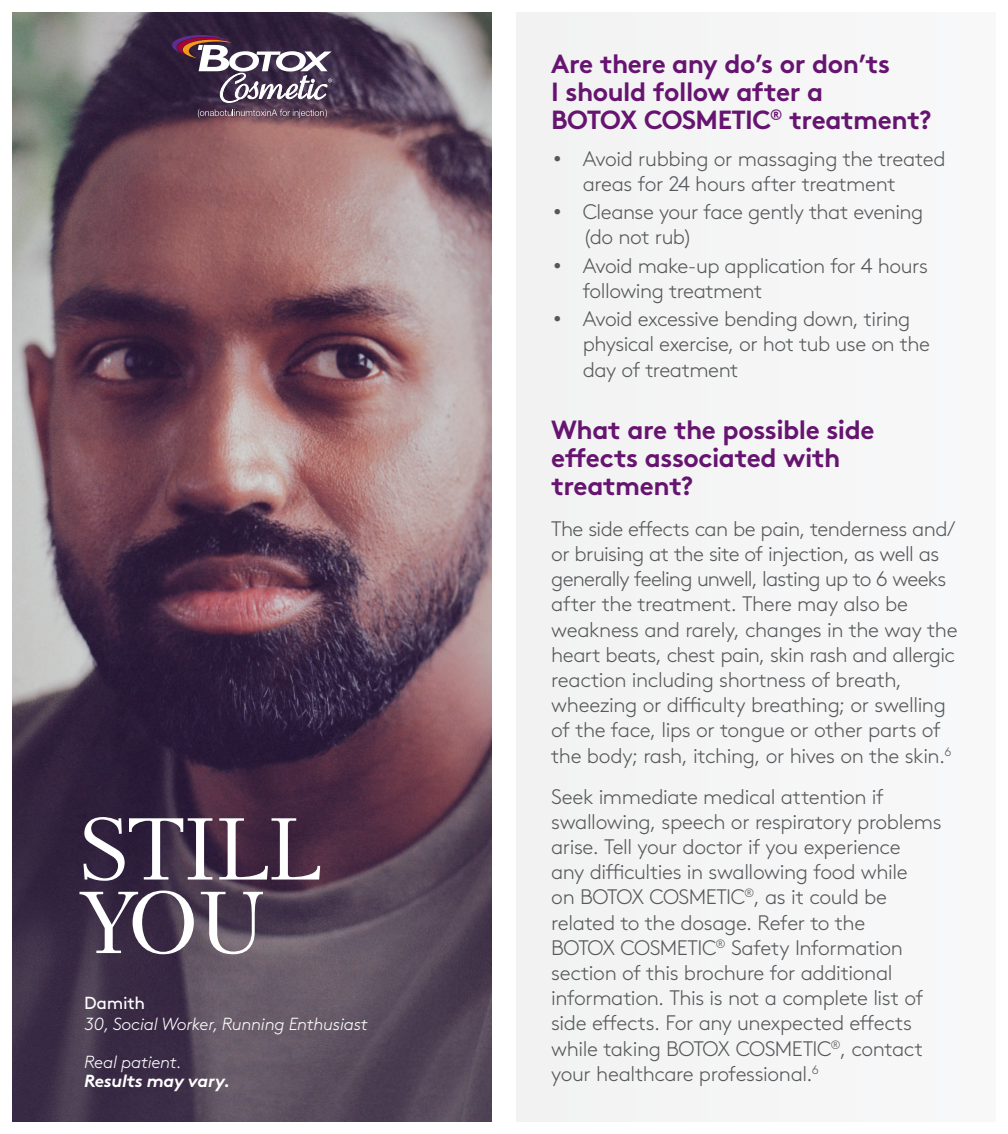
<style>
.page{position:relative;width:1008px;height:1134px;background:#fff}
.page>*{position:absolute;margin:0;border:0;box-sizing:border-box;transform-origin:0 0}
.t1{font:87.5px/73.5px "Petersburg";letter-spacing:-.04em;color:#fff}
.t2{font:700 26.25px/28px "Brown Std";letter-spacing:-.02em;color:#661470}
.t3{font:300 21px/25.2px "Brown Std";letter-spacing:-.025em;color:#57585a}
.t4{font:italic 300 17.5px/21px "Brown Std";letter-spacing:-.015em;color:#fff}
.t5{font:italic 700 17.5px/19.2px "Brown Std";letter-spacing:-.015em;color:#fff}
.s1{font-weight:400;font-style:normal}
.s2{font-weight:300}
.s3{font-family:"Petersburg";font-weight:400}
</style>
<div class="page">
<div style="left:517px;top:13px;width:478px;height:1108px;background:#f5f5f6"></div>
<img style="left:13px;top:13px;width:478px;height:1108px">
<svg style="left:172px;top:35px;width:160px;height:68px"></svg>
<svg style="left:198px;top:109px;width:129px;height:9px"></svg>
<p class="t1" style="left:78px;top:811px;width:245px">STILL<br>YOU</p>
<p class="t4" style="left:84px;top:993px;width:285px"><span class="s1">Damith<br></span>30, Social Worker, Running Enthusiast</p>
<p class="t5" style="left:84px;top:1052px;width:148px"><span class="s2">Real patient.<br></span>Results may vary.</p>
<p class="t2" style="left:551px;top:50px;width:382px">Are there any do’s or don’ts<br>I should follow after a<br>BOTOX COSMETIC<sup>®</sup> treatment?</p>
<p class="t3" style="left:583px;top:146px;width:364px;text-indent:-32px"><span class="s3">•</span> Avoid rubbing or massaging the treated areas for 24 hours after treatment</p>
<p class="t3" style="left:583px;top:200px;width:342px;text-indent:-32px"><span class="s3">•</span> Cleanse your face gently that evening (do not rub)</p>
<p class="t3" style="left:583px;top:253px;width:347px;text-indent:-32px"><span class="s3">•</span> Avoid make-up application for 4 hours following treatment</p>
<p class="t3" style="left:583px;top:307px;width:349px;text-indent:-32px"><span class="s3">•</span> Avoid excessive bending down, tiring physical exercise, or hot tub use on the day of treatment</p>
<p class="t2" style="left:551px;top:416px;width:325px">What are the possible side effects associated with treatment?</p>
<p class="t3" style="left:551px;top:516px;width:408px">The side effects can be pain, tenderness and/ or bruising at the site of injection, as well as generally feeling unwell, lasting up to 6 weeks after the treatment. There may also be weakness and rarely, changes in the way the heart beats, chest pain, skin rash and allergic reaction including shortness of breath, wheezing or difficulty breathing; or swelling of the face, lips or tongue or other parts of the body; rash, itching, or hives on the skin.<sup>6</sup></p>
<p class="t3" style="left:551px;top:784px;width:392px">Seek immediate medical attention if swallowing, speech or respiratory problems arise. Tell your doctor if you experience<br>any difficulties in swallowing food while<br>on BOTOX COSMETIC<sup>®</sup>, as it could be related to the dosage. Refer to the<br>BOTOX COSMETIC<sup>®</sup> Safety Information section of this brochure for additional information. This is not a complete list of side effects. For any unexpected effects while taking BOTOX COSMETIC<sup>®</sup>, contact your healthcare professional.<sup>6</sup></p>
</div>
